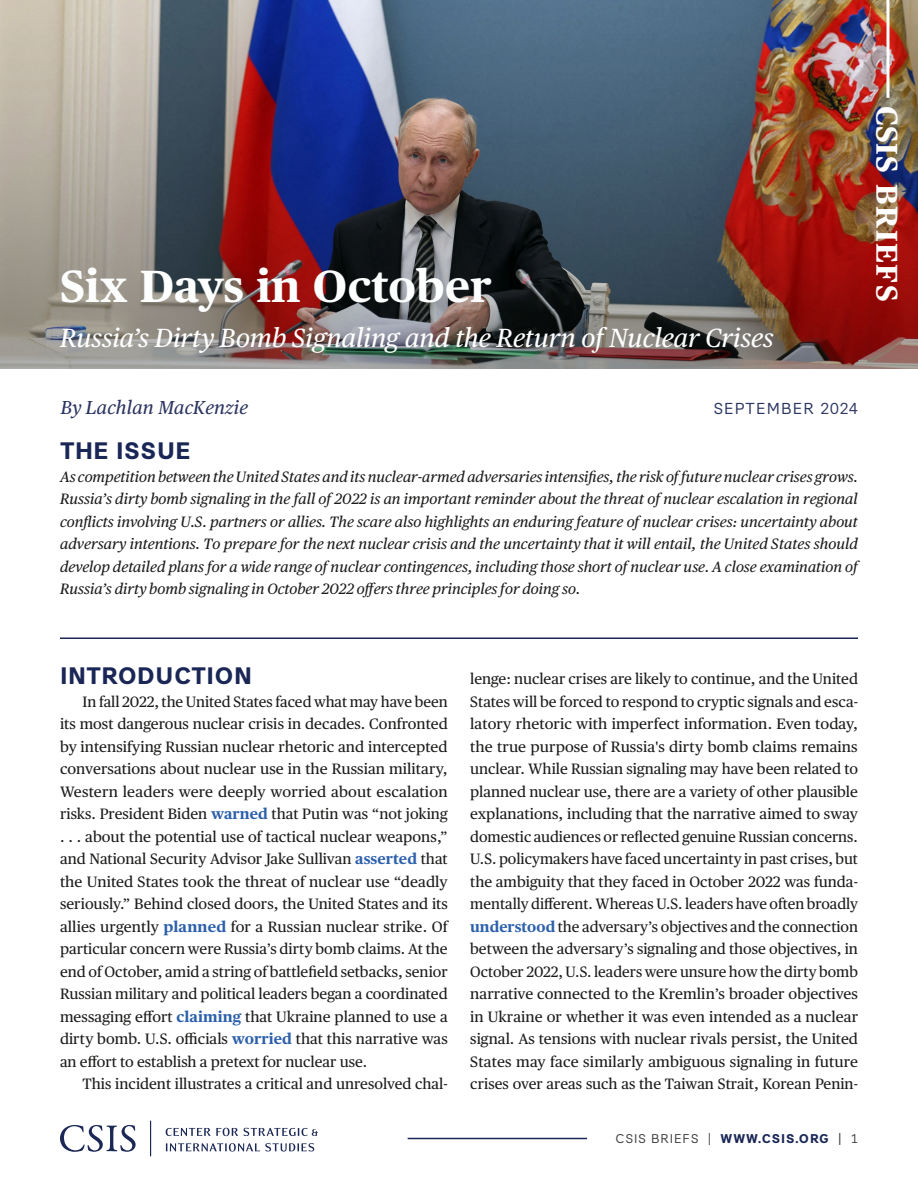
<style>
.page{position:relative;width:918px;height:1188px;background:#fff}
.page>*{position:absolute;margin:0;border:0;box-sizing:border-box;transform-origin:0 0}
.t1{font:700 45px "Publico Text";color:#fdfefe}
.t2{font:700 30px "Publico Text";letter-spacing:.05em;color:#fff}
.t3{font:italic 26.25px "Publico Text";color:#fff}
.t4{font:700 22.5px "Synthese";letter-spacing:.02em;color:#1a2756}
.t5{font:italic 18.75px "Publico Text";letter-spacing:.01em;color:#2c3561}
.t6{font:15px/22.5px "Publico Text";color:#1d1c1b;text-align:justify}
.t7{font:italic 15px/22.5px "Publico Text";color:#1d1c1b;text-align:justify}
.t8{font:15px "Synthese";letter-spacing:.07em;color:#2c3561}
.t9{font:12px "Synthese";letter-spacing:.07em;color:#3e3e3f}
.s1{font-weight:700;color:#2c60ab}
.s2{font-weight:700;color:#1a2756}
.s3{font-style:inherit}
</style>
<div class="page">
<img style="left:0;top:0;width:918px;height:369px">
<hr style="left:60px;top:638px;width:798px;height:1px;background:#1a2756">
<hr style="left:408px;top:1138px;width:179px;height:1px;background:#1a2756">
<svg style="left:886px;top:0;width:4px;height:98px"></svg>
<svg style="left:60px;top:1125px;width:76px;height:27px"></svg>
<hr style="left:150px;top:1121px;width:1px;height:35px;background:#1c2855">
<svg style="left:166px;top:1128px;width:72px;height:8px"></svg>
<svg style="left:244px;top:1128px;width:74px;height:8px"></svg>
<svg style="left:166px;top:1143px;width:148px;height:9px"></svg>
<h1 class="t1" style="left:60px;top:251px;width:434px">Six Days in October</h1>
<h3 class="t3" style="left:60px;top:318px;width:715px">Russia’s Dirty Bomb Signaling and the Return of Nuclear Crises</h3>
<h2 class="t2" style="left:910px;top:106px;width:197px;rotate:90deg">CSIS BRIEFS</h2>
<p class="t5" style="left:61px;top:393px;width:189px">By Lachlan MacKenzie</p>
<p class="t8" style="left:713px;top:396px;width:146px">SEPTEMBER 2024</p>
<h3 class="t4" style="left:60px;top:433px;width:132px">THE ISSUE</h3>
<p class="t7" style="left:60px;top:464px;width:800px">As competition between the United States and its nuclear-armed adversaries intensifies, the risk of future nuclear crises grows.<br>Russia’s dirty bomb signaling in the fall of 2022 is an important reminder about the threat of nuclear escalation in regional conflicts involving U.S. partners or allies. The scare also highlights an enduring feature of nuclear crises: uncertainty about adversary intentions. To prepare for the next nuclear crisis and the uncertainty that it will entail, the United States should develop detailed plans for a wide range of nuclear contingences, including those short of nuclear use. A close examination of Russia’s dirty bomb signaling in October 2022 offers three principles for doing so.</p>
<h3 class="t4" style="left:60px;top:658px;width:194px">INTRODUCTION</h3>
<p class="t6" style="left:60px;top:689px;width:389px;text-indent:22px">In fall 2022, the United States faced what may have been its most dangerous nuclear crisis in decades. Confronted by intensifying Russian nuclear rhetoric and intercepted conversations about nuclear use in the Russian military, Western leaders were deeply worried about escalation risks. President Biden <span class="s1">warned</span> that Putin was “not joking . . . about the potential use of tactical nuclear weapons,” and National Security Advisor Jake Sullivan <span class="s1">asserted</span> that the United States took the threat of nuclear use “deadly seriously.” Behind closed doors, the United States and its allies urgently <span class="s1">planned</span> for a Russian nuclear strike. Of particular concern were Russia’s dirty bomb claims. At the end of October, amid a string of battlefield setbacks, senior Russian military and political leaders began a coordinated messaging effort <span class="s1">claiming</span> that Ukraine planned to use a dirty bomb. U.S. officials <span class="s1">worried</span> that this narrative was an effort to establish a pretext for nuclear use.</p>
<p class="t6" style="left:82px;top:1072px;width:367px">This incident illustrates a critical and unresolved chal-</p>
<p class="t6" style="left:470px;top:667px;width:389px">lenge: nuclear crises are likely to continue, and the United States will be forced to respond to cryptic signals and esca&shy;latory rhetoric with imperfect information. Even today, the true purpose of Russia's dirty bomb claims remains unclear. While Russian signaling may have been related to planned nuclear use, there are a variety of other plausible explanations, including that the narrative aimed to sway domestic audiences or reflected genuine Russian concerns.<br>U.S. policymakers have faced uncertainty in past crises, but the ambiguity that they faced in October 2022 was funda&shy;mentally different. Whereas U.S. leaders have often broadly <span class="s1">understood</span> the adversary’s objectives and the connection between the adversary’s signaling and those objectives, in October 2022, U.S. leaders were unsure how the dirty bomb narrative connected to the Kremlin’s broader objectives in Ukraine or whether it was even intended as a nuclear signal. As tensions with nuclear rivals persist, the United States may face similarly ambiguous signaling in future crises over areas such as the Taiwan Strait, Korean Penin-</p>
<p class="t9" style="left:615px;top:1129px;width:244px">CSIS BRIEFS | <span class="s2">WWW.CSIS.ORG</span> <span class="s3">|</span> 1</p>
</div>
